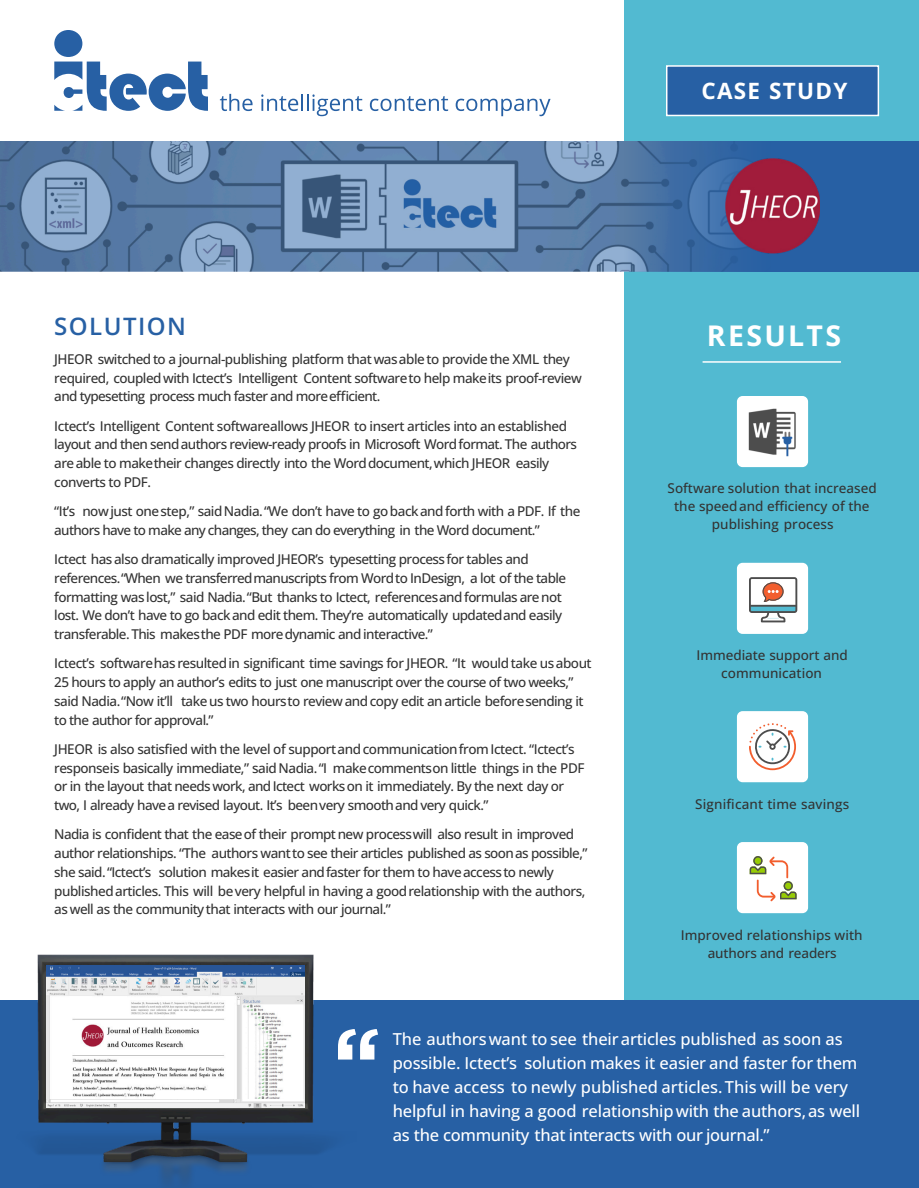
<style>
.page{position:relative;width:919px;height:1188px;background:#fff}
.page>*{position:absolute;margin:0;border:0;box-sizing:border-box;transform-origin:0 0}
.t1{font:700 28.5px "Open Sans";letter-spacing:.08em;color:#fff}
.t2{font:600 24px "Open Sans";letter-spacing:.06em;color:#2760a4}
.t3{font:700 22.5px "Open Sans";letter-spacing:.055em;color:#fff}
.t4{font:500 16.5px/24px "Open Sans";letter-spacing:-.01em;color:#fff}
.t5{font:500 13.5px/18.8px "Open Sans";letter-spacing:-.04em;color:#333}
.t6{font:500 13.5px/18px "Open Sans";color:#333;text-align:center}
.t7{font:500 13.5px/18px "Open Sans";letter-spacing:.005em;color:#333;text-align:center}
.t8{font:500 13.5px/18px "Open Sans";letter-spacing:-.005em;color:#333;text-align:center}
.t9{font:500 13.5px "Open Sans";letter-spacing:.015em;color:#333}
</style>
<div class="page">
<div style="left:624px;top:0;width:294px;height:1188px;background:#52bad1"></div>
<div style="left:0;top:1000px;width:918px;height:188px;background:#2760a4"></div>
<hr style="left:702px;top:361px;width:138px;height:2px;background:#fff">
<svg style="left:360px;top:1029px;width:18px;height:31px"></svg>
<img style="left:37px;top:954px;width:319px;height:233px">
<img style="left:47px;top:966px;width:258px;height:134px">
<img style="left:47px;top:1100px;width:258px;height:7px">
<img style="left:736px;top:396px;width:72px;height:71px;border-radius:6px">
<div style="left:736px;top:563px;width:72px;height:71px;background:#fff;border-radius:6px"></div>
<div style="left:736px;top:711px;width:72px;height:71px;background:#fff;border-radius:6px"></div>
<div style="left:736px;top:842px;width:72px;height:71px;background:#fff;border-radius:6px"></div>
<svg style="left:749px;top:723px;width:46px;height:47px"></svg>
<svg style="left:749px;top:577px;width:48px;height:45px"></svg>
<svg style="left:749px;top:856px;width:47px;height:45px"></svg>
<img style="left:0;top:141px;width:624px;height:131px">
<svg style="left:624px;top:141px;width:294px;height:131px;background:#3467a4"></svg>
<div style="left:666px;top:65px;width:213px;height:51px;background:#2760a4;border:2px solid #fff"></div>
<img style="left:725px;top:159px;width:94px;height:95px">
<svg style="left:54px;top:30px;width:154px;height:81px"></svg>
<svg style="left:220px;top:94px;width:32px;height:17px"></svg>
<svg style="left:261px;top:94px;width:101px;height:22px"></svg>
<svg style="left:370px;top:96px;width:78px;height:15px"></svg>
<svg style="left:455px;top:99px;width:95px;height:17px"></svg>
<h3 class="t3" style="left:701px;top:75px;width:147px">CASE STUDY</h3>
<h2 class="t2" style="left:54px;top:309px;width:133px">SOLUTION</h2>
<p class="t5" style="left:54px;top:349px;width:529px">JHEOR switched to a journal-publishing platform that was able to provide the XML they required, coupled with Ictect’s Intelligent Content software to help make its proof-review and typesetting process much faster and more efficient.</p>
<p class="t5" style="left:54px;top:416px;width:524px">Ictect’s Intelligent Content software allows JHEOR to insert articles into an established layout and then send authors review-ready proofs in Microsoft Word format. The authors are able to make their changes directly into the Word document, which JHEOR easily converts to PDF.</p>
<p class="t5" style="left:54px;top:501px;width:527px">“It’s now just one step,” said Nadia. “We don’t have to go back and forth with a PDF. If the authors have to make any changes, they can do everything in the Word document.”</p>
<p class="t5" style="left:54px;top:549px;width:513px">Ictect has also dramatically improved JHEOR’s typesetting process for tables and references. “When we transferred manuscripts from Word to InDesign, a lot of the table formatting was lost,” said Nadia. “But thanks to Ictect, references and formulas are not lost. We don’t have to go back and edit them. They’re automatically updated and easily transferable. This makes the PDF more dynamic and interactive.”</p>
<p class="t5" style="left:54px;top:654px;width:539px">Ictect’s software has resulted in significant time savings for JHEOR. “It would take us about 25 hours to apply an author’s edits to just one manuscript over the course of two weeks,” said Nadia. “Now it’ll take us two hours to review and copy edit an article before sending it to the author for approval.”</p>
<p class="t5" style="left:54px;top:739px;width:531px">JHEOR is also satisfied with the level of support and communication from Ictect. “Ictect’s response is basically immediate,” said Nadia. “I make comments on little things in the PDF or in the layout that needs work, and Ictect works on it immediately. By the next day or two, I already have a revised layout. It’s been very smooth and very quick.”</p>
<p class="t5" style="left:54px;top:825px;width:534px">Nadia is confident that the ease of their prompt new process will also result in improved author relationships. “The authors want to see their articles published as soon as possible,” she said. “Ictect’s solution makes it easier and faster for them to have access to newly published articles. This will be very helpful in having a good relationship with the authors, as well as the community that interacts with our journal.”</p>
<h1 class="t1" style="left:706px;top:316px;width:136px">RESULTS</h1>
<p class="t6" style="left:667px;top:479px;width:211px">Software solution that increased the speed and efficiency of the publishing process</p>
<p class="t8" style="left:696px;top:646px;width:153px">Immediate support and communication</p>
<p class="t9" style="left:695px;top:794px;width:155px">Significant time savings</p>
<p class="t7" style="left:680px;top:925px;width:183px">Improved relationships with authors and readers</p>
<p class="t4" style="left:393px;top:1026px;width:469px">The authors want to see their articles published as soon as possible. Ictect’s solution makes it easier and faster for them to have access to newly published articles. This will be very helpful in having a good relationship with the authors, as well as the community that interacts with our journal.”</p>
</div>
